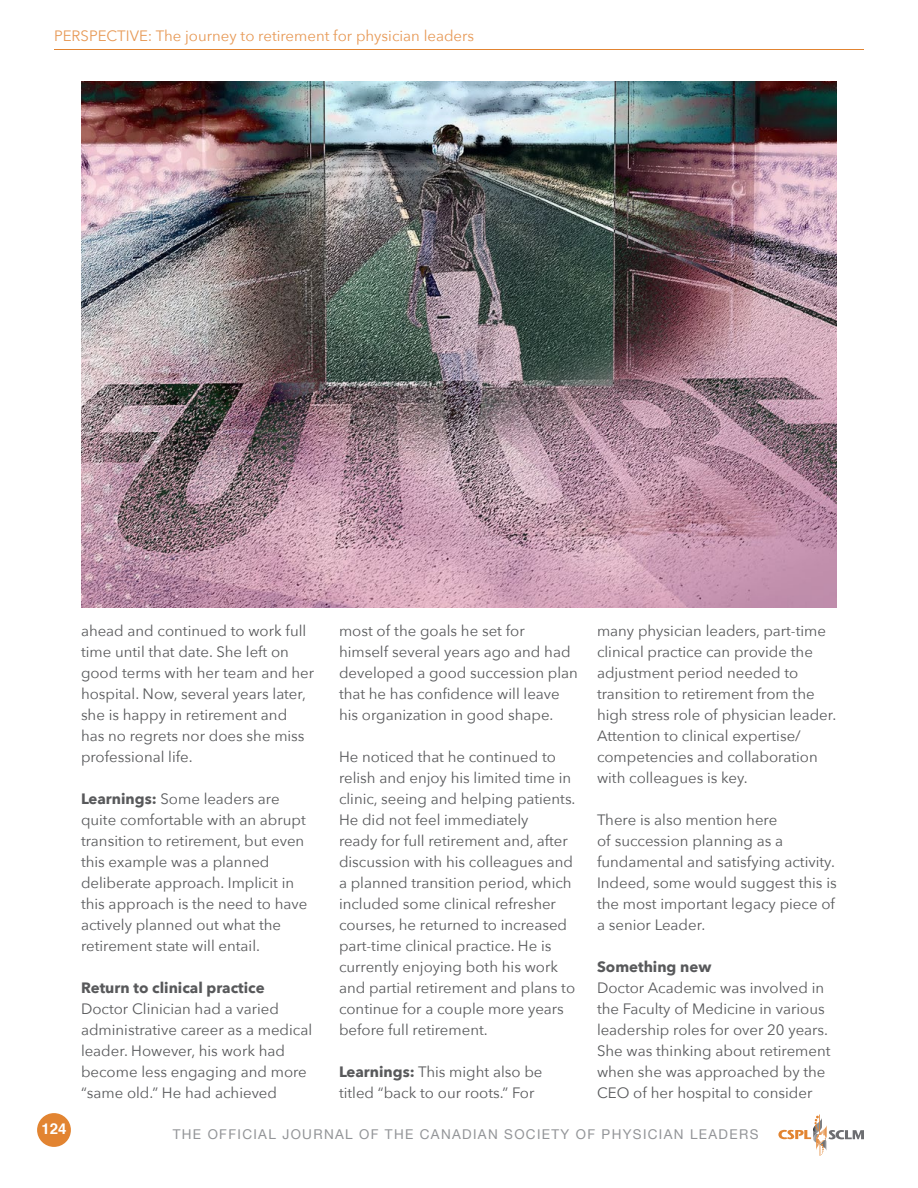
<style>
.page{position:relative;width:918px;height:1188px;background:#fff}
.page>*{position:absolute;margin:0;border:0;box-sizing:border-box;transform-origin:0 0}
.t1{font:15px/21px "Avenir Next";color:#58595b}
.t2{font:15px "Avenir Next";color:#e79956}
.t3{font:700 15px "Avenir Next";color:#58595b}
.t4{font:700 15px "Helvetica";color:#fff}
.t5{font:13.5px "Helvetica Neue";letter-spacing:.1em;color:#939598}
.s1{font-weight:700}
</style>
<div class="page">
<svg style="left:778px;top:1114px;width:86px;height:42px"></svg>
<div style="left:37px;top:1113px;width:34px;height:34px;background:#e28431;border-radius:50%"></div>
<hr style="left:54px;top:49px;width:810px;height:1px;background:#e28431">
<img style="left:81px;top:81px;width:756px;height:527px">
<p class="t2" style="left:54px;top:24px;width:422px">PERSPECTIVE: The journey to retirement for physician leaders</p>
<p class="t1" style="left:81px;top:620px;width:235px">ahead and continued to work full time until that date. She left on good terms with her team and her hospital. Now, several years later, she is happy in retirement and has no regrets nor does she miss professional life.</p>
<p class="t1" style="left:81px;top:788px;width:228px"><span class="s1">Learnings:</span> Some leaders are quite comfortable with an abrupt transition to retirement, but even this example was a planned deliberate approach. Implicit in this approach is the need to have actively planned out what the retirement state will entail.</p>
<p class="t3" style="left:81px;top:975px;width:185px">Return to clinical practice</p>
<p class="t1" style="left:81px;top:998px;width:233px">Doctor Clinician had a varied administrative career as a medical leader. However, his work had become less engaging and more “same old.” He had achieved</p>
<p class="t1" style="left:339px;top:620px;width:240px">most of the goals he set for<br>himself several years ago and had developed a good succession plan that he has confidence will leave his organization in good shape.</p>
<p class="t1" style="left:339px;top:746px;width:238px">He noticed that he continued to relish and enjoy his limited time in clinic, seeing and helping patients.<br>He did not feel immediately<br>ready for full retirement and, after discussion with his colleagues and a planned transition period, which included some clinical refresher courses, he returned to increased part-time clinical practice. He is currently enjoying both his work and partial retirement and plans to continue for a couple more years before full retirement.</p>
<p class="t1" style="left:339px;top:1061px;width:205px"><span class="s1">Learnings:</span> This might also be titled “back to our roots.” For</p>
<p class="t1" style="left:597px;top:620px;width:241px">many physician leaders, part-time clinical practice can provide the adjustment period needed to transition to retirement from the high stress role of physician leader.<br>Attention to clinical expertise/ competencies and collaboration with colleagues is key.</p>
<p class="t1" style="left:597px;top:809px;width:241px">There is also mention here<br>of succession planning as a fundamental and satisfying activity.<br>Indeed, some would suggest this is the most important legacy piece of a senior Leader.</p>
<p class="t3" style="left:597px;top:954px;width:116px">Something new</p>
<p class="t1" style="left:597px;top:977px;width:235px">Doctor Academic was involved in the Faculty of Medicine in various leadership roles for over 20 years.<br>She was thinking about retirement when she was approached by the<br>CEO of her hospital to consider</p>
<p class="t4" style="left:41px;top:1117px;width:27px">124</p>
<p class="t5" style="left:173px;top:1124px;width:587px">THE OFFICIAL JOURNAL OF THE CANADIAN SOCIETY OF PHYSICIAN LEADERS</p>
</div>
